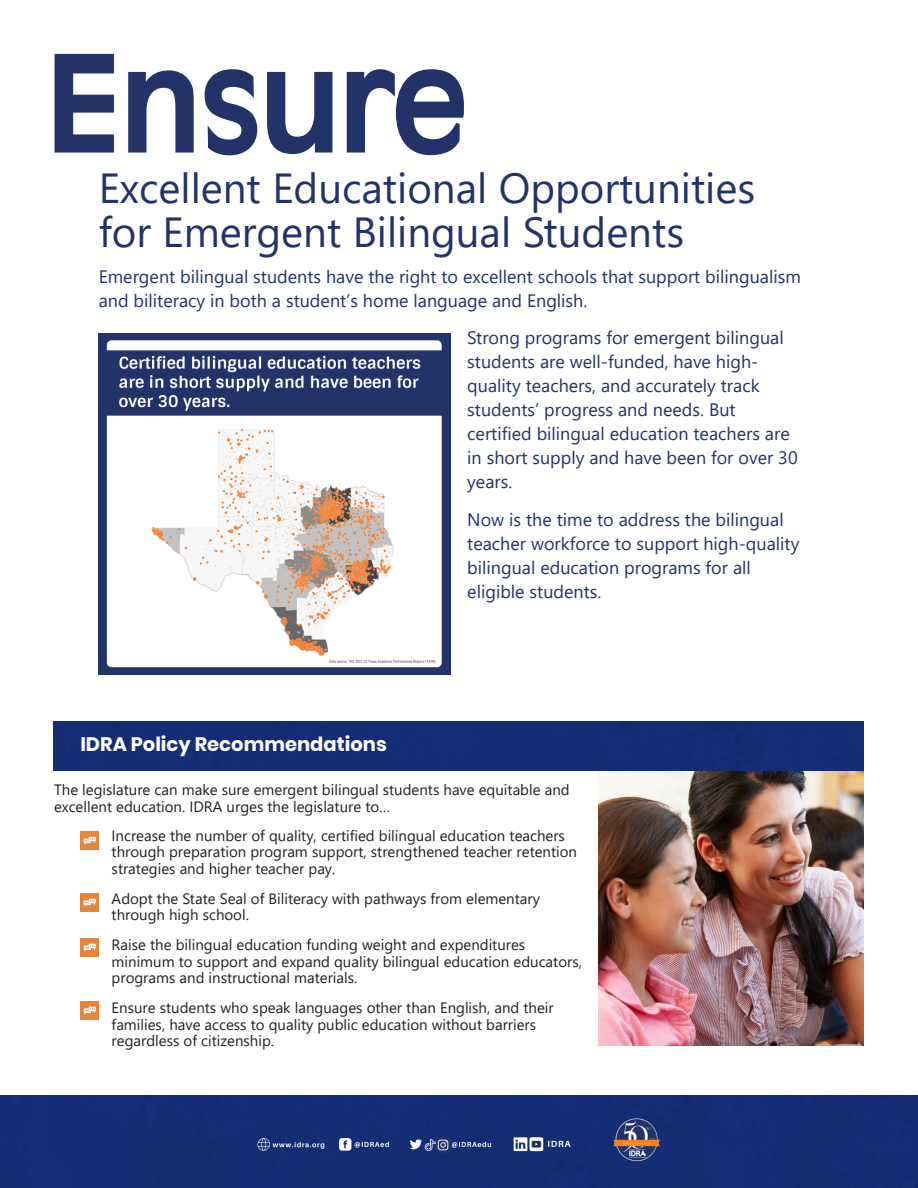
<style>
.page{position:relative;width:918px;height:1188px;background:#fff}
.page>*{position:absolute;margin:0;border:0;box-sizing:border-box;transform-origin:0 0}
.t1{font:700 127.5px "Antiqua 101";color:#213368}
.t2{font:42px "Segoe UI";color:#213368}
.t3{font:700 19.5px "Poppins";color:#fff}
.t4{font:18px/24px "Segoe UI";color:#213368}
.t5{font:15px/16.5px "Segoe UI";color:#231f20}
</style>
<div class="page">
<div style="left:1px;top:1095px;width:916px;height:93px;background:#142d74"></div>
<img style="left:598px;top:771px;width:265px;height:275px">
<img style="left:99px;top:333px;width:352px;height:341px">
<div style="left:53px;top:721px;width:810px;height:50px;background:#142d75"></div>
<img style="left:81px;top:831px;width:18px;height:18px">
<img style="left:81px;top:893px;width:18px;height:18px">
<img style="left:81px;top:1002px;width:18px;height:18px">
<img style="left:81px;top:938px;width:18px;height:18px">
<p class="t1" style="left:46px;top:14px;width:423px">Ensure</p>
<p class="t2" style="left:99px;top:149px;width:658px">Excellent Educational Opportunities</p>
<p class="t2" style="left:99px;top:192px;width:587px">for Emergent Bilingual Students</p>
<p class="t4" style="left:99px;top:263px;width:704px">Emergent bilingual students have the right to excellent schools that support bilingualism and biliteracy in both a student’s home language and English.</p>
<p class="t4" style="left:467px;top:324px;width:332px">Strong programs for emergent bilingual students are well-funded, have high&shy;quality teachers, and accurately track students’ progress and needs. But certified bilingual education teachers are in short supply and have been for over 30 years.</p>
<p class="t4" style="left:467px;top:506px;width:334px">Now is the time to address the bilingual teacher workforce to support high-quality bilingual education programs for all eligible students.</p>
<p class="t3" style="left:80px;top:733px;width:308px">IDRA Policy Recommendations</p>
<p class="t5" style="left:54px;top:780px;width:517px">The legislature can make sure emergent bilingual students have equitable and excellent education. IDRA urges the legislature to…</p>
<p class="t5" style="left:112px;top:826px;width:467px">Increase the number of quality, certified bilingual education teachers through preparation program support, strengthened teacher retention strategies and higher teacher pay.</p>
<p class="t5" style="left:112px;top:889px;width:430px">Adopt the State Seal of Biliteracy with pathways from elementary through high school.</p>
<p class="t5" style="left:112px;top:935px;width:472px">Raise the bilingual education funding weight and expenditures minimum to support and expand quality bilingual education educators, programs and instructional materials.</p>
<p class="t5" style="left:112px;top:998px;width:444px">Ensure students who speak languages other than English, and their families, have access to quality public education without barriers regardless of citizenship.</p>
</div>
